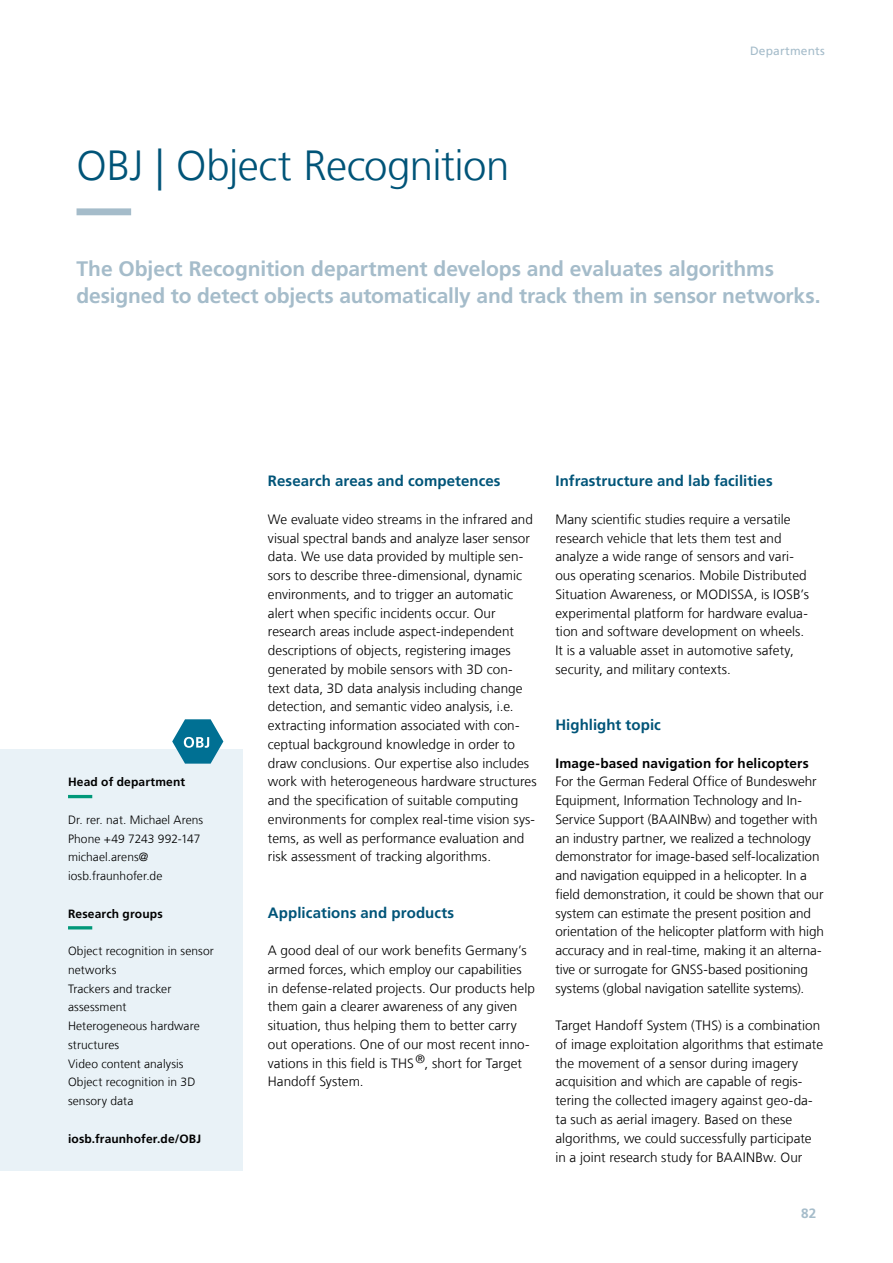
<style>
.page{position:relative;width:893px;height:1263px;background:#fff}
.page>*{position:absolute;margin:0;border:0;box-sizing:border-box;transform-origin:0 0}
.t1{font:300 42px "Frutiger LT Com";letter-spacing:-.015em;color:#005478}
.t2{font:700 21px/27.3px "Frutiger LT Com";letter-spacing:-.005em;color:#a5bcca}
.t3{font:700 15px "Frutiger LT Com";letter-spacing:.005em;color:#005478}
.t4{font:300 13.5px/18.8px "Frutiger LT Com";color:#000}
.t5{font:700 13.5px "Frutiger LT Com";letter-spacing:.01em;color:#000}
.t6{font:700 13.5px "Frutiger LT Com";color:#a5bcca}
.t7{font:300 12px/18.8px "Frutiger LT Com";letter-spacing:.01em;color:#000}
.t8{font:700 12px "Frutiger LT Com";letter-spacing:.015em;color:#000}
.t9{font:12px "Frutiger LT Com";letter-spacing:.015em;color:#a5bcca}
</style>
<div class="page">
<div style="left:0;top:749px;width:242px;height:422px;background:#e9f2f7"></div>
<svg style="left:68px;top:795px;width:25px;height:3px"></svg>
<svg style="left:68px;top:926px;width:25px;height:3px"></svg>
<svg style="left:77px;top:208px;width:55px;height:7px"></svg>
<svg style="left:172px;top:719px;width:51px;height:45px"></svg>
<h1 class="t1" style="left:77px;top:141px;width:434px">OBJ | Object Recognition</h1>
<p class="t9" style="left:750px;top:44px;width:76px">Departments</p>
<h2 class="t2" style="left:77px;top:255px;width:745px">The Object Recognition department develops and evaluates algorithms designed to detect objects automatically and track them in sensor networks.</h2>
<p class="t8" style="left:68px;top:775px;width:119px">Head of department</p>
<p class="t7" style="left:68px;top:810px;width:137px">Dr. rer. nat. Michael Arens<br>Phone +49 7243 992-147 michael.arens@ iosb.fraunhofer.de</p>
<p class="t8" style="left:68px;top:906px;width:96px">Research groups</p>
<p class="t7" style="left:68px;top:942px;width:147px">Object recognition in sensor networks<br>Trackers and tracker assessment<br>Heterogeneous hardware structures<br>Video content analysis<br>Object recognition in 3D sensory data</p>
<p class="t8" style="left:68px;top:1131px;width:135px">iosb.fraunhofer.de/OBJ</p>
<p class="t3" style="left:268px;top:472px;width:234px">Research areas and competences</p>
<p class="t4" style="left:268px;top:510px;width:270px">We evaluate video streams in the infrared and visual spectral bands and analyze laser sensor data. We use data provided by multiple sen&shy;sors to describe three-dimensional, dynamic environments, and to trigger an automatic alert when specific incidents occur. Our research areas include aspect-independent descriptions of objects, registering images generated by mobile sensors with 3D con&shy;text data, 3D data analysis including change detection, and semantic video analysis, i.e. extracting information associated with con&shy;ceptual background knowledge in order to draw conclusions. Our expertise also includes work with heterogeneous hardware structures and the specification of suitable computing environments for complex real-time vision sys&shy;tems, as well as performance evaluation and risk assessment of tracking algorithms.</p>
<p class="t3" style="left:268px;top:904px;width:188px">Applications and products</p>
<p class="t4" style="left:268px;top:941px;width:269px">A good deal of our work benefits Germany’s armed forces, which employ our capabilities in defense-related projects. Our products help them gain a clearer awareness of any given situation, thus helping them to better carry out operations. One of our most recent inno&shy;vations in this field is THS<sup>®</sup>, short for Target Handoff System.</p>
<p class="t3" style="left:555px;top:472px;width:219px">Infrastructure and lab facilities</p>
<p class="t4" style="left:555px;top:510px;width:255px">Many scientific studies require a versatile research vehicle that lets them test and analyze a wide range of sensors and vari&shy;ous operating scenarios. Mobile Distributed Situation Awareness, or MODISSA, is IOSB’s experimental platform for hardware evalua&shy;tion and software development on wheels.<br>It is a valuable asset in automotive safety, security, and military contexts.</p>
<p class="t3" style="left:555px;top:716px;width:107px">Highlight topic</p>
<p class="t5" style="left:555px;top:755px;width:255px">Image-based navigation for helicopters</p>
<p class="t4" style="left:555px;top:772px;width:270px">For the German Federal Office of Bundeswehr Equipment, Information Technology and In-Service Support (BAAINBw) and together with an industry partner, we realized a technology demonstrator for image-based self-localization and navigation equipped in a helicopter. In a field demonstration, it could be shown that our system can estimate the present position and orientation of the helicopter platform with high accuracy and in real-time, making it an alterna&shy;tive or surrogate for GNSS-based positioning systems (global navigation satellite systems).</p>
<p class="t4" style="left:555px;top:1016px;width:269px">Target Handoff System (THS) is a combination of image exploitation algorithms that estimate the movement of a sensor during imagery acquisition and which are capable of regis&shy;tering the collected imagery against geo-da&shy;ta such as aerial imagery. Based on these algorithms, we could successfully participate in a joint research study for BAAINBw. Our</p>
<p class="t6" style="left:801px;top:1205px;width:17px">82</p>
</div>
